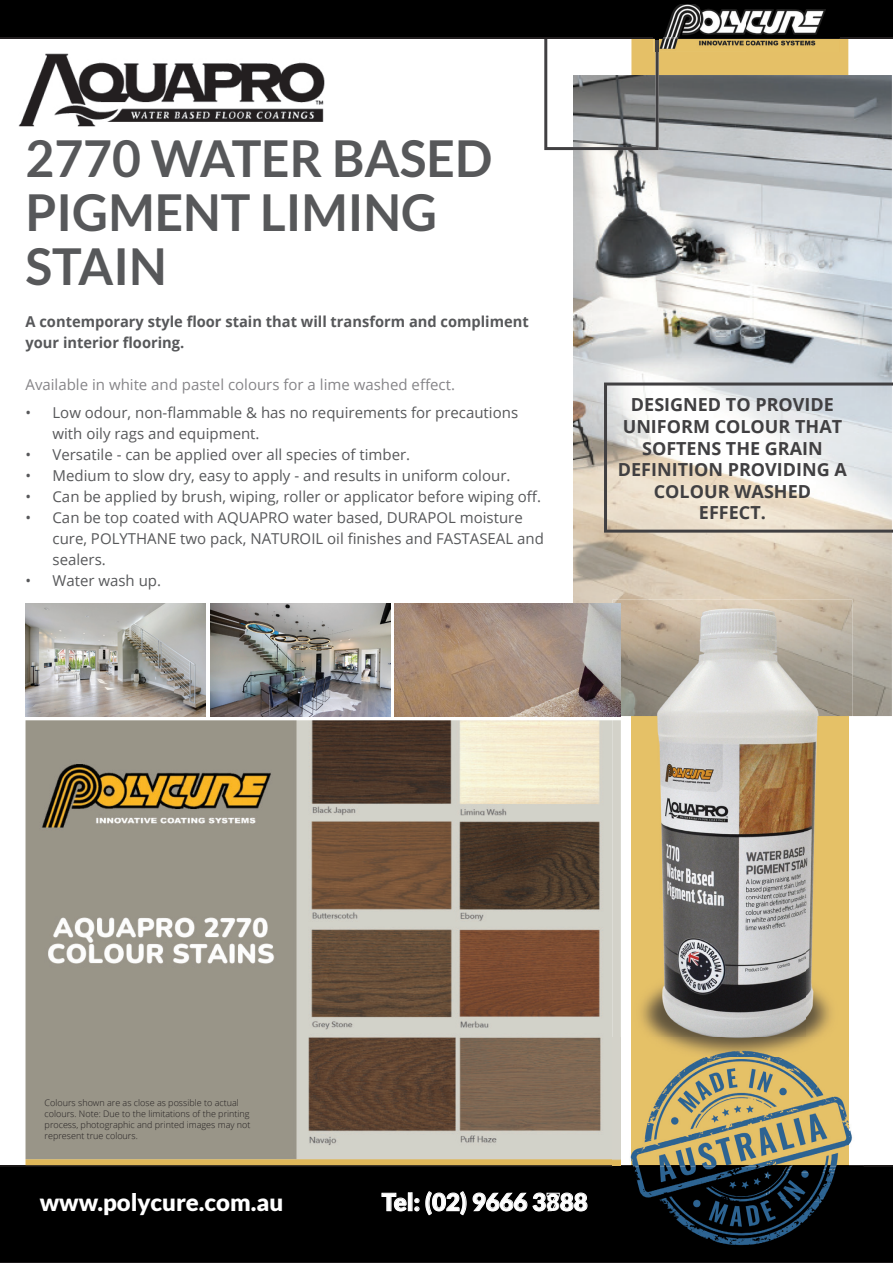
<style>
.page{position:relative;width:893px;height:1263px;background:#fff}
.page>*{position:absolute;margin:0;border:0;box-sizing:border-box;transform-origin:0 0}
.t1{font:700 51px/54px "Lato";color:#57585a}
.t2{font:900 24px "Lato";color:#fff}
.t3{font:700 18px/21.6px "Open Sans";color:#414042;text-align:center}
.t4{font:15px/21px "Open Sans";color:#57585a}
.t5{font:700 15px/21px "Open Sans";color:#57585a}
.t6{font:15px "Open Sans";color:#868588}
.t7{font:300 9px/10.8px "Open Sans";color:#231f20}
</style>
<div class="page">
<img style="left:573px;top:75px;width:319px;height:641px">
<img style="left:394px;top:604px;width:219px;height:112px">
<div style="left:0;top:1166px;width:893px;height:97px;background:#000"></div>
<hr style="left:0;top:1165px;width:893px;height:2px;background:#231f20">
<hr style="left:0;top:1262px;width:893px;height:1px;background:#231f20">
<img style="left:26px;top:720px;width:595px;height:445px">
<img style="left:18px;top:53px;width:307px;height:73px">
<img style="left:613px;top:600px;width:239px;height:456px">
<img style="left:26px;top:604px;width:179px;height:112px">
<img style="left:210px;top:604px;width:180px;height:112px">
<svg style="left:604px;top:382px;width:289px;height:151px"></svg>
<div style="left:0;top:0;width:893px;height:38px;background:#000"></div>
<hr style="left:0;top:38px;width:893px;height:1px;background:#231f20">
<img style="left:621px;top:1037px;width:231px;height:128px">
<img style="left:631px;top:1037px;width:217px;height:128px">
<img style="left:613px;top:1165px;width:236px;height:81px">
<img style="left:613px;top:1166px;width:250px;height:1px">
<img style="left:767px;top:1170px;width:82px;height:31px">
<svg style="left:544px;top:4px;width:304px;height:146px"></svg>
<h1 class="t1" style="left:26px;top:130px;width:468px">2770 WATER BASED<br>PIGMENT LIMING<br>STAIN</h1>
<p class="t5" style="left:26px;top:310px;width:505px">A contemporary style floor stain that will transform and compliment your interior flooring.</p>
<p class="t6" style="left:26px;top:374px;width:431px">Available in white and pastel colours for a lime washed effect.</p>
<p class="t4" style="left:53px;top:401px;width:467px;text-indent:-27px">• Low odour, non-flammable &amp; has no requirements for precautions with oily rags and equipment.</p>
<p class="t4" style="left:26px;top:443px;width:386px">• Versatile - can be applied over all species of timber.</p>
<p class="t4" style="left:26px;top:464px;width:486px">• Medium to slow dry, easy to apply - and results in uniform colour.</p>
<p class="t4" style="left:26px;top:485px;width:517px">• Can be applied by brush, wiping, roller or applicator before wiping off.</p>
<p class="t4" style="left:53px;top:506px;width:493px;text-indent:-27px">• Can be top coated with AQUAPRO water based, DURAPOL moisture cure, POLYTHANE two pack, NATUROIL oil finishes and FASTASEAL and sealers.</p>
<p class="t4" style="left:26px;top:569px;width:137px">• Water wash up.</p>
<p class="t3" style="left:618px;top:394px;width:231px">DESIGNED TO PROVIDE<br>UNIFORM COLOUR THAT<br>SOFTENS THE GRAIN<br>DEFINITION PROVIDING A<br>COLOUR WASHED<br>EFFECT.</p>
<p class="t7" style="left:45px;top:1097px;width:207px">Colours shown are as close as possible to actual colours. Note: Due to the limitations of the printing process, photographic and printed images may not represent true colours.</p>
<h2 class="t2" style="left:40px;top:1188px;width:245px">www.polycure.com.au</h2>
<h2 class="t2" style="left:382px;top:1188px;width:207px">Tel: (02) 9666 3788</h2>
<h2 class="t2" style="left:546px;top:1184px;width:15px">8</h2>
</div>
